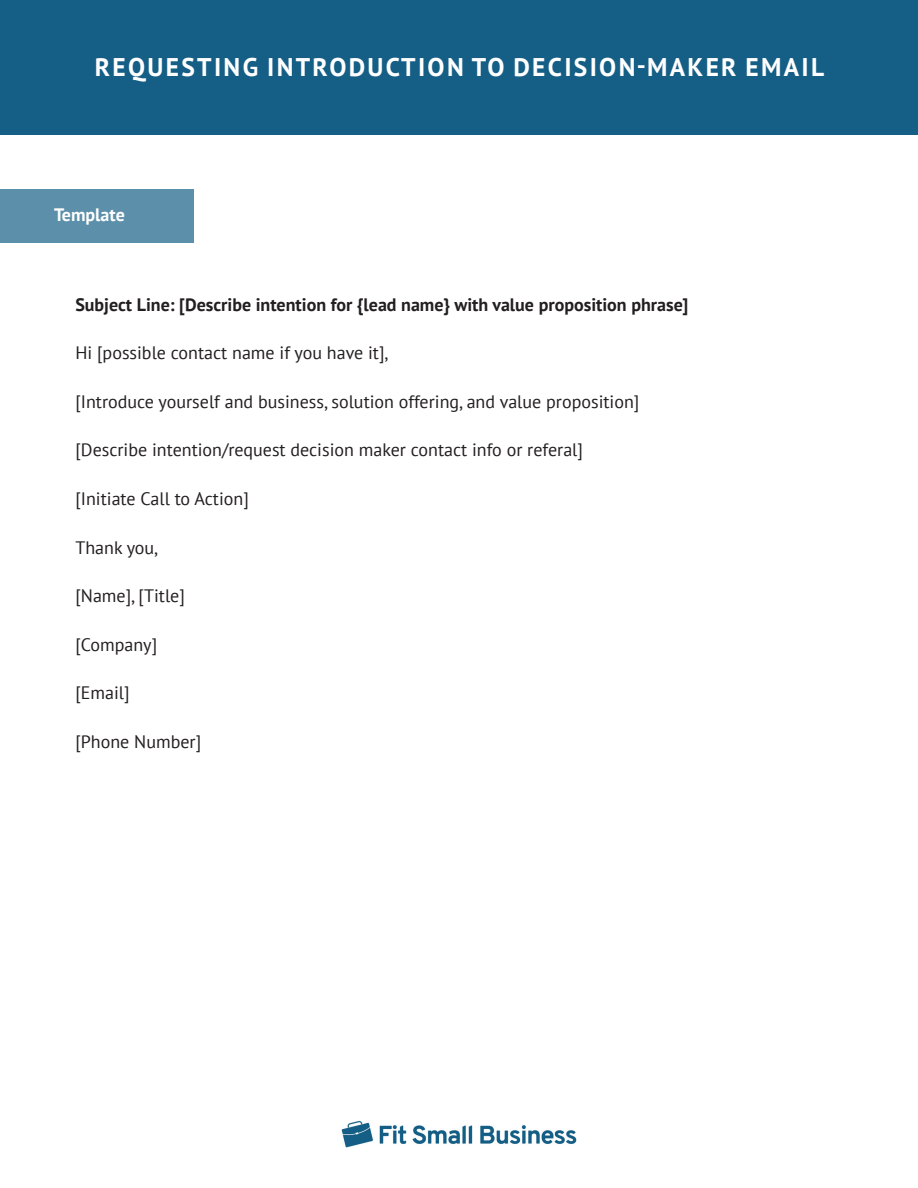
<style>
.page{position:relative;width:918px;height:1188px;background:#fff}
.page>*{position:absolute;margin:0;border:0;box-sizing:border-box;transform-origin:0 0}
.t1{font:700 25.5px "PT Sans";letter-spacing:.09em;color:#fff}
.t2{font:18px "PT Sans";color:#231f20}
.t3{font:700 18px "PT Sans";color:#231f20}
.t4{font:700 18px "PT Sans";color:#fff}
</style>
<div class="page">
<div style="left:0;top:0;width:918px;height:135px;background:#155e85"></div>
<div style="left:0;top:189px;width:193px;height:54px;background:#5c8faa"></div>
<img style="left:342px;top:1121px;width:234px;height:26px">
<p class="t1" style="left:95px;top:50px;width:731px">REQUESTING INTRODUCTION TO DECISION-MAKER EMAIL</p>
<p class="t4" style="left:54px;top:203px;width:72px">Template</p>
<p class="t3" style="left:75px;top:292px;width:615px">Subject Line: [Describe intention for {lead name} with value proposition phrase]</p>
<p class="t2" style="left:75px;top:341px;width:315px">Hi [possible contact name if you have it],</p>
<p class="t2" style="left:75px;top:390px;width:565px">[Introduce yourself and business, solution offering, and value proposition]</p>
<p class="t2" style="left:75px;top:438px;width:509px">[Describe intention/request decision maker contact info or referal]</p>
<p class="t2" style="left:75px;top:487px;width:175px">[Initiate Call to Action]</p>
<p class="t2" style="left:75px;top:536px;width:84px">Thank you,</p>
<p class="t2" style="left:75px;top:584px;width:111px">[Name], [Title]</p>
<p class="t2" style="left:75px;top:633px;width:83px">[Company]</p>
<p class="t2" style="left:75px;top:681px;width:56px">[Email]</p>
<p class="t2" style="left:75px;top:730px;width:127px">[Phone Number]</p>
</div>
